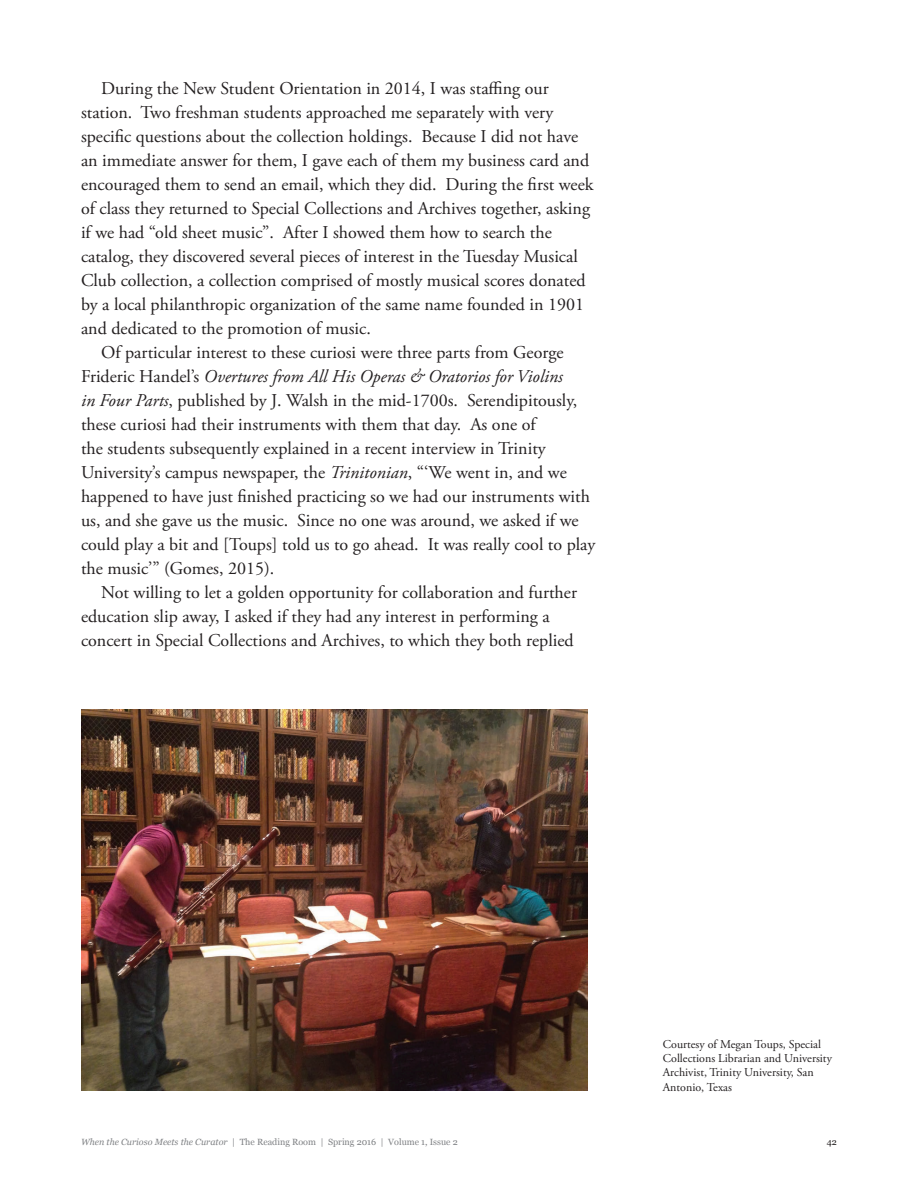
<style>
.page{position:relative;width:918px;height:1188px;background:#fff}
.page>*{position:absolute;margin:0;border:0;box-sizing:border-box;transform-origin:0 0}
.t1{font:18px/24px "Adobe Garamond Pro";color:#231f20}
.gutter_column{font:12px/14.4px "Adobe Garamond Pro";color:#231f20}
.t2{font:9px "Georgia";color:#808285}
.t3{font:9px "Georgia";color:#231f20}
.s1{font-style:italic}
</style>
<div class="page">
<img style="left:81px;top:709px;width:506px;height:382px">
<p class="t1" style="left:81px;top:77px;width:514px;text-indent:20px">During the New Student Orientation in 2014, I was staffing our station. Two freshman students approached me separately with very specific questions about the collection holdings. Because I did not have an immediate answer for them, I gave each of them my business card and encouraged them to send an email, which they did. During the first week of class they returned to Special Collections and Archives together, asking if we had “old sheet music”. After I showed them how to search the catalog, they discovered several pieces of interest in the Tuesday Musical Club collection, a collection comprised of mostly musical scores donated by a local philanthropic organization of the same name founded in 1901 and dedicated to the promotion of music.</p>
<p class="t1" style="left:81px;top:341px;width:516px;text-indent:20px">Of particular interest to these curiosi were three parts from George Frideric Handel’s <span class="s1">Overtures from All His Operas &amp; Oratorios for Violins<br>in Four Parts</span>, published by J. Walsh in the mid-1700s. Serendipitously, these curiosi had their instruments with them that day. As one of<br>the students subsequently explained in a recent interview in Trinity University’s campus newspaper, the <span class="s1">Trinitonian</span>, “‘We went in, and we happened to have just finished practicing so we had our instruments with us, and she gave us the music. Since no one was around, we asked if we could play a bit and [Toups] told us to go ahead. It was really cool to play the music’” (Gomes, 2015).</p>
<p class="t1" style="left:81px;top:581px;width:498px;text-indent:20px">Not willing to let a golden opportunity for collaboration and further education slip away, I asked if they had any interest in performing a concert in Special Collections and Archives, to which they both replied</p>
<p class="gutter_column" style="left:663px;top:1037px;width:171px">Courtesy of Megan Toups, Special<br>Collections Librarian and University<br>Archivist, Trinity University, San<br>Antonio, Texas</p>
<p class="t2" style="left:81px;top:1135px;width:378px"><span class="s1">When the Curioso Meets the Curator |</span> The Reading Room | Spring 2016 | Volume 1, Issue 2</p>
<p class="t3" style="left:827px;top:1135px;width:12px">42</p>
</div>
